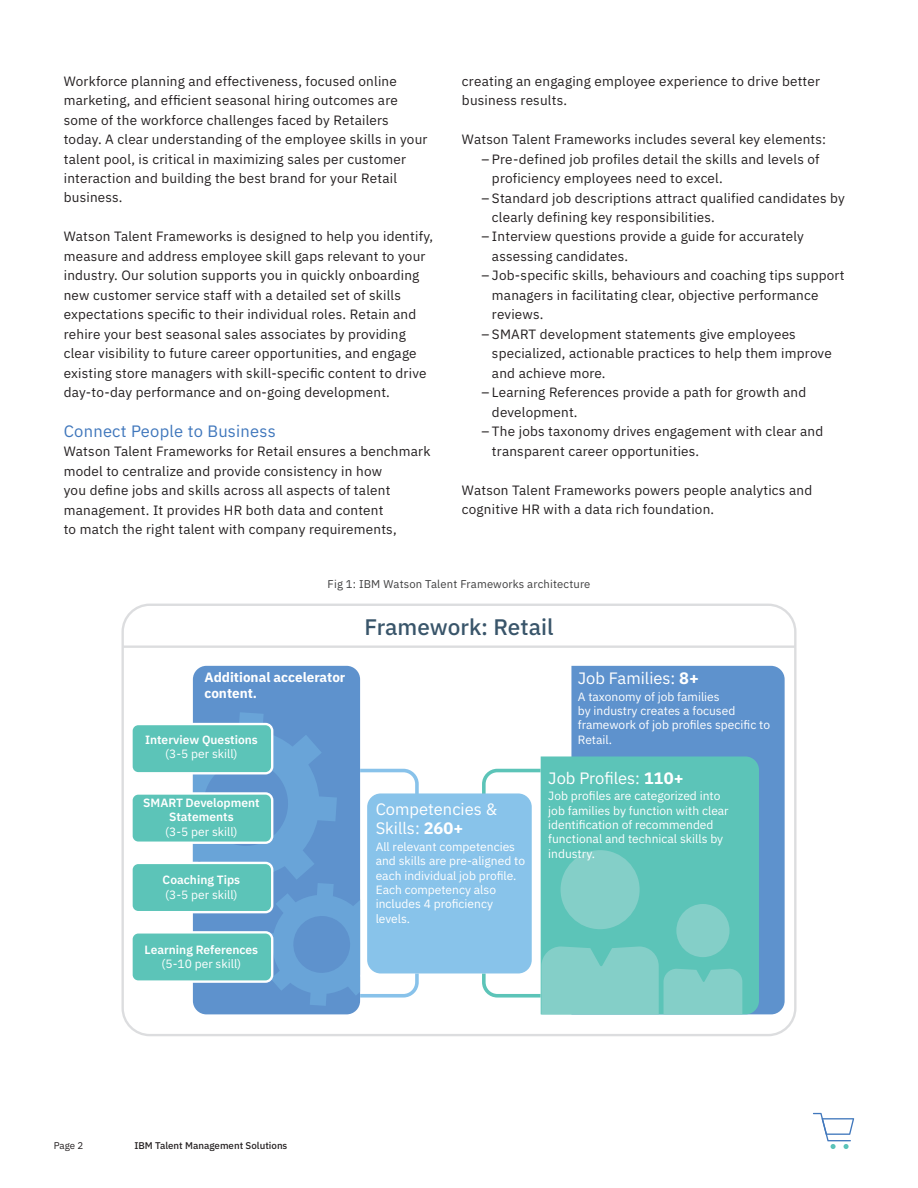
<style>
.page{position:relative;width:918px;height:1188px;background:#fff}
.page>*{position:absolute;margin:0;border:0;box-sizing:border-box;transform-origin:0 0}
.t1{font:500 22.5px "IBM Plex Sans";color:#39556a}
.t2{font:16.5px/19.8px "IBM Plex Sans";color:#fff}
.t3{font:16.5px "IBM Plex Sans";letter-spacing:.015em;color:#4077bc}
.t4{font:13.5px/19.5px "IBM Plex Sans";letter-spacing:.015em;color:#231f20}
.t5{font:700 13.5px/16.2px "IBM Plex Sans";color:#fff}
.t6{font:12px/14.4px "IBM Plex Sans";color:#fff}
.t7{font:600 12px/14.4px "IBM Plex Sans";color:#fff;text-align:center}
.t8{font:11.25px "IBM Plex Sans";letter-spacing:.015em;color:#3e3e3f}
.t9{font:500 9.75px "IBM Plex Sans";color:#231f20}
.t10{font:9.75px "IBM Plex Sans";color:#231f20}
.s1{font-weight:700}
</style>
<div class="page">
<svg style="left:813px;top:1113px;width:41px;height:36px"></svg>
<div style="left:121px;top:604px;width:676px;height:432px;border:2px solid #dcdddf;border-radius:27px"></div>
<div style="left:193px;top:666px;width:167px;height:348px;background:#5e92cd;border-radius:14px"></div>
<div style="left:571px;top:666px;width:214px;height:348px;background:#5e92cd"></div>
<div style="left:541px;top:756px;width:218px;height:258px;background:#5cc4b8"></div>
<div style="left:131px;top:724px;width:141px;height:49px;background:#5cc4b8;border-radius:7px"></div>
<div style="left:130px;top:723px;width:143px;height:51px;border:2px solid #fff;border-radius:7px"></div>
<div style="left:131px;top:793px;width:141px;height:50px;background:#5cc4b8;border-radius:7px"></div>
<div style="left:130px;top:792px;width:143px;height:52px;border:2px solid #fff;border-radius:7px"></div>
<div style="left:131px;top:863px;width:141px;height:49px;background:#5cc4b8;border-radius:7px"></div>
<div style="left:130px;top:862px;width:143px;height:51px;border:2px solid #fff;border-radius:7px"></div>
<div style="left:131px;top:932px;width:141px;height:50px;background:#5cc4b8;border-radius:7px"></div>
<div style="left:130px;top:931px;width:143px;height:52px;border:2px solid #fff;border-radius:7px"></div>
<hr style="left:123px;top:645px;width:672px;height:3px;background:#dcdddf">
<svg style="left:480px;top:767px;width:262px;height:247px"></svg>
<svg style="left:193px;top:712px;width:228px;height:294px"></svg>
<div style="left:367px;top:793px;width:165px;height:180px;background:#88c3ea;border-radius:14px"></div>
<p class="t4" style="left:64px;top:70px;width:365px">Workforce planning and effectiveness, focused online marketing, and efficient seasonal hiring outcomes are some of the workforce challenges faced by Retailers today. A clear understanding of the employee skills in your talent pool, is critical in maximizing sales per customer interaction and building the best brand for your Retail business.</p>
<p class="t4" style="left:64px;top:226px;width:371px">Watson Talent Frameworks is designed to help you identify, measure and address employee skill gaps relevant to your industry. Our solution supports you in quickly onboarding new customer service staff with a detailed set of skills expectations specific to their individual roles. Retain and rehire your best seasonal sales associates by providing clear visibility to future career opportunities, and engage existing store managers with skill-specific content to drive day-to-day performance and on-going development.</p>
<p class="t3" style="left:64px;top:418px;width:214px">Connect People to Business</p>
<p class="t4" style="left:64px;top:440px;width:368px">Watson Talent Frameworks for Retail ensures a benchmark model to centralize and provide consistency in how<br>you define jobs and skills across all aspects of talent management. It provides HR both data and content<br>to match the right talent with company requirements,</p>
<p class="t4" style="left:462px;top:70px;width:360px">creating an engaging employee experience to drive better business results.</p>
<p class="t4" style="left:462px;top:128px;width:366px">Watson Talent Frameworks includes several key elements:</p>
<p class="t4" style="left:492px;top:148px;width:329px;text-indent:-11px">– Pre-defined job profiles detail the skills and levels of proficiency employees need to excel.</p>
<p class="t4" style="left:492px;top:187px;width:355px;text-indent:-11px">– Standard job descriptions attract qualified candidates by clearly defining key responsibilities.</p>
<p class="t4" style="left:492px;top:226px;width:314px;text-indent:-11px">– Interview questions provide a guide for accurately assessing candidates.</p>
<p class="t4" style="left:492px;top:265px;width:354px;text-indent:-11px">– Job-specific skills, behaviours and coaching tips support managers in facilitating clear, objective performance reviews.</p>
<p class="t4" style="left:492px;top:323px;width:341px;text-indent:-11px">– SMART development statements give employees specialized, actionable practices to help them improve and achieve more.</p>
<p class="t4" style="left:492px;top:382px;width:316px;text-indent:-11px">– Learning References provide a path for growth and development.</p>
<p class="t4" style="left:492px;top:421px;width:333px;text-indent:-11px">– The jobs taxonomy drives engagement with clear and transparent career opportunities.</p>
<p class="t4" style="left:462px;top:479px;width:352px">Watson Talent Frameworks powers people analytics and cognitive HR with a data rich foundation.</p>
<p class="t8" style="left:328px;top:576px;width:264px">Fig 1: IBM Watson Talent Frameworks architecture</p>
<p class="t5" style="left:204px;top:668px;width:142px">Additional accelerator content.</p>
<p class="t7" style="left:145px;top:731px;width:114px">Interview Questions</p>
<p class="t6" style="left:165px;top:746px;width:74px">(3-5 per skill)</p>
<p class="t7" style="left:143px;top:794px;width:118px">SMART Development<br>Statements</p>
<p class="t6" style="left:165px;top:823px;width:74px">(3-5 per skill)</p>
<p class="t7" style="left:163px;top:872px;width:79px">Coaching Tips</p>
<p class="t6" style="left:165px;top:886px;width:74px">(3-5 per skill)</p>
<p class="t7" style="left:145px;top:942px;width:115px">Learning References</p>
<p class="t6" style="left:162px;top:956px;width:81px">(5-10 per skill)</p>
<h1 class="t1" style="left:365px;top:609px;width:190px">Framework: Retail</h1>
<p class="t2" style="left:376px;top:797px;width:123px">Competencies &amp;<br>Skills: <span class="s1">260+</span></p>
<p class="t6" style="left:376px;top:838px;width:151px">All relevant competencies and skills are pre-aligned to each individual job profile.<br>Each competency also includes 4 proficiency levels.</p>
<p class="t2" style="left:578px;top:667px;width:123px">Job Families: <span class="s1">8+</span></p>
<p class="t6" style="left:578px;top:688px;width:194px">A taxonomy of job families<br>by industry creates a focused framework of job profiles specific to<br>Retail.</p>
<p class="t2" style="left:548px;top:767px;width:137px">Job Profiles: <span class="s1">110+</span></p>
<p class="t6" style="left:548px;top:788px;width:182px">Job profiles are categorized into job families by function with clear identification of recommended functional and technical skills by industry.</p>
<p class="t10" style="left:54px;top:1138px;width:31px">Page 2</p>
<p class="t9" style="left:134px;top:1138px;width:155px">IBM Talent Management Solutions</p>
</div>
